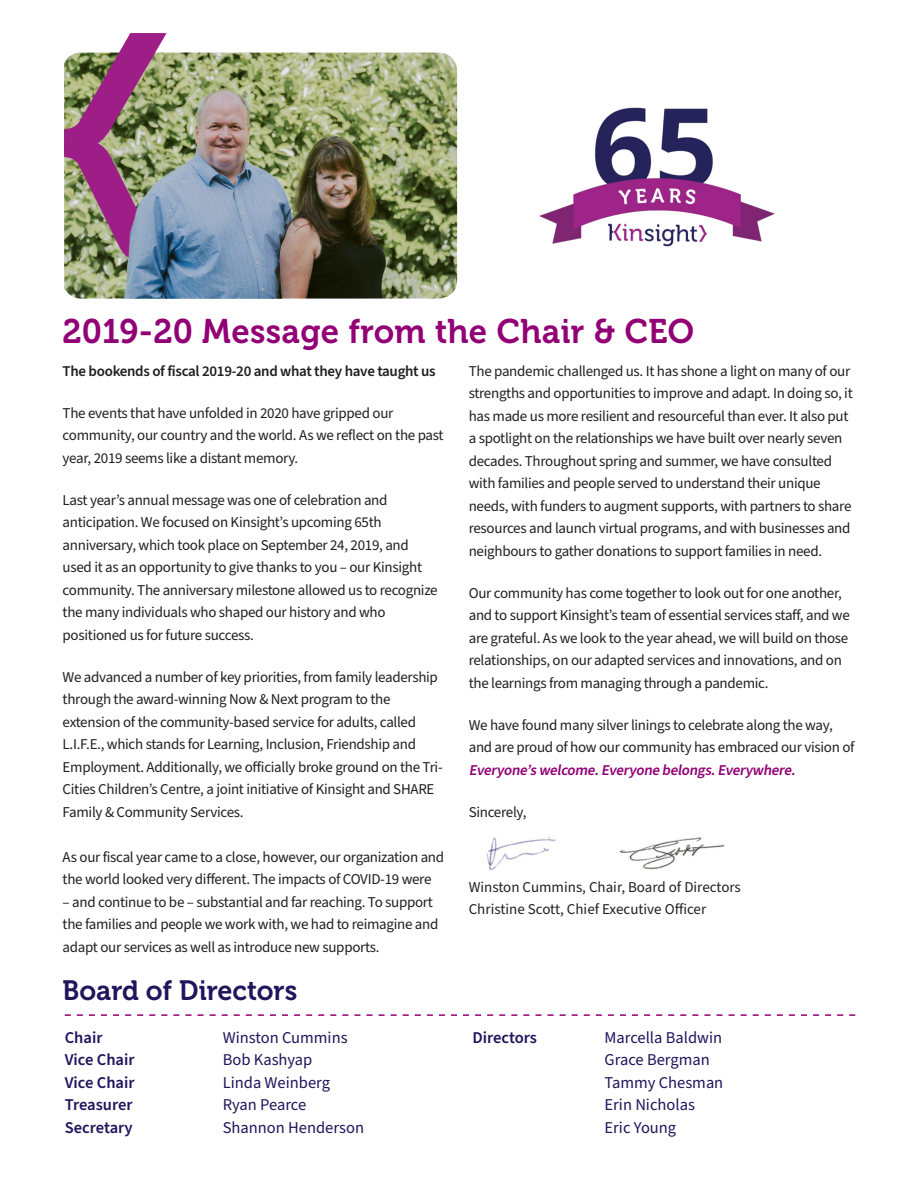
<style>
.page{position:relative;width:918px;height:1188px;background:#fff}
.page>*{position:absolute;margin:0;border:0;box-sizing:border-box;transform-origin:0 0}
.t1{font:34.05px "Museo 700";letter-spacing:.01em;color:#920075}
.t2{font:27.75px "Museo 700";color:#1f165c}
.t3{font:16.5px "Source Sans Pro";color:#1f165c}
.t4{font:600 16.5px "Source Sans Pro";color:#1f165c}
.t5{font:15px/22.5px "Source Sans Pro";letter-spacing:-.02em;color:#231f20}
.t6{font:15px "Source Sans Pro";color:#231f20}
.t7{font:600 15px "Source Sans Pro";letter-spacing:-.02em;color:#231f20}
.s1{font-weight:600;font-style:italic;color:#920075}
</style>
<div class="page">
<img style="left:539px;top:107px;width:236px;height:140px">
<img style="left:64px;top:53px;width:393px;height:246px">
<svg style="left:64px;top:33px;width:104px;height:229px;background:#947681"></svg>
<img style="left:486px;top:837px;width:70px;height:33px">
<img style="left:619px;top:837px;width:106px;height:33px">
<svg style="left:65px;top:1014px;width:790px;height:2px"></svg>
<p class="t1" style="left:63px;top:313px;width:633px">2019-20 Message from the Chair &amp; CEO</p>
<p class="t7" style="left:63px;top:361px;width:375px">The bookends of fiscal 2019-20 and what they have taught us</p>
<p class="t5" style="left:63px;top:402px;width:382px">The events that have unfolded in 2020 have gripped our community, our country and the world. As we reflect on the past year, 2019 seems like a distant memory.</p>
<p class="t5" style="left:63px;top:489px;width:377px">Last year’s annual message was one of celebration and anticipation. We focused on Kinsight’s upcoming 65th anniversary, which took place on September 24, 2019, and used it as an opportunity to give thanks to you – our Kinsight community. The anniversary milestone allowed us to recognize the many individuals who shaped our history and who positioned us for future success.</p>
<p class="t5" style="left:63px;top:666px;width:382px">We advanced a number of key priorities, from family leadership through the award-winning Now &amp; Next program to the extension of the community-based service for adults, called L.I.F.E., which stands for Learning, Inclusion, Friendship and Employment. Additionally, we officially broke ground on the Tri-Cities Children’s Centre, a joint initiative of Kinsight and SHARE Family &amp; Community Services.</p>
<p class="t5" style="left:63px;top:846px;width:383px">As our fiscal year came to a close, however, our organization and the world looked very different. The impacts of COVID-19 were</p>
<p class="t5" style="left:63px;top:891px;width:377px">– and continue to be – substantial and far reaching. To support the families and people we work with, we had to reimagine and adapt our services as well as introduce new supports.</p>
<p class="t2" style="left:63px;top:975px;width:236px">Board of Directors</p>
<p class="t3" style="left:223px;top:1026px;width:126px">Winston Cummins</p>
<p class="t3" style="left:223px;top:1049px;width:91px">Bob Kashyap</p>
<p class="t3" style="left:223px;top:1071px;width:109px">Linda Weinberg</p>
<p class="t3" style="left:223px;top:1094px;width:85px">Ryan Pearce</p>
<p class="t3" style="left:223px;top:1116px;width:143px">Shannon Henderson</p>
<p class="t4" style="left:65px;top:1026px;width:39px">Chair</p>
<p class="t4" style="left:65px;top:1049px;width:71px">Vice Chair</p>
<p class="t4" style="left:65px;top:1071px;width:71px">Vice Chair</p>
<p class="t4" style="left:65px;top:1094px;width:69px">Treasurer</p>
<p class="t4" style="left:65px;top:1116px;width:70px">Secretary</p>
<p class="t5" style="left:469px;top:360px;width:386px">The pandemic challenged us. It has shone a light on many of our strengths and opportunities to improve and adapt. In doing so, it has made us more resilient and resourceful than ever. It also put a spotlight on the relationships we have built over nearly seven decades. Throughout spring and summer, we have consulted with families and people served to understand their unique needs, with funders to augment supports, with partners to share resources and launch virtual programs, and with businesses and neighbours to gather donations to support families in need.</p>
<p class="t5" style="left:469px;top:582px;width:383px">Our community has come together to look out for one another, and to support Kinsight’s team of essential services staff, and we are grateful. As we look to the year ahead, we will build on those relationships, on our adapted services and innovations, and on the learnings from managing through a pandemic.</p>
<p class="t5" style="left:469px;top:714px;width:387px">We have found many silver linings to celebrate along the way, and are proud of how our community has embraced our vision of<br><span class="s1">Everyone’swelcome.Everyone belongs.Everywhere.</span></p>
<p class="t5" style="left:469px;top:801px;width:59px">Sincerely,</p>
<p class="t6" style="left:469px;top:877px;width:274px">Winston Cummins, Chair, Board of Directors</p>
<p class="t6" style="left:469px;top:899px;width:239px">Christine Scott, Chief Executive Officer</p>
<p class="t4" style="left:472px;top:1026px;width:66px">Directors</p>
<p class="t3" style="left:604px;top:1026px;width:119px">Marcella Baldwin</p>
<p class="t3" style="left:604px;top:1049px;width:107px">Grace Bergman</p>
<p class="t3" style="left:604px;top:1071px;width:120px">Tammy Chesman</p>
<p class="t3" style="left:604px;top:1094px;width:92px">Erin Nicholas</p>
<p class="t3" style="left:604px;top:1116px;width:73px">Eric Young</p>
</div>
